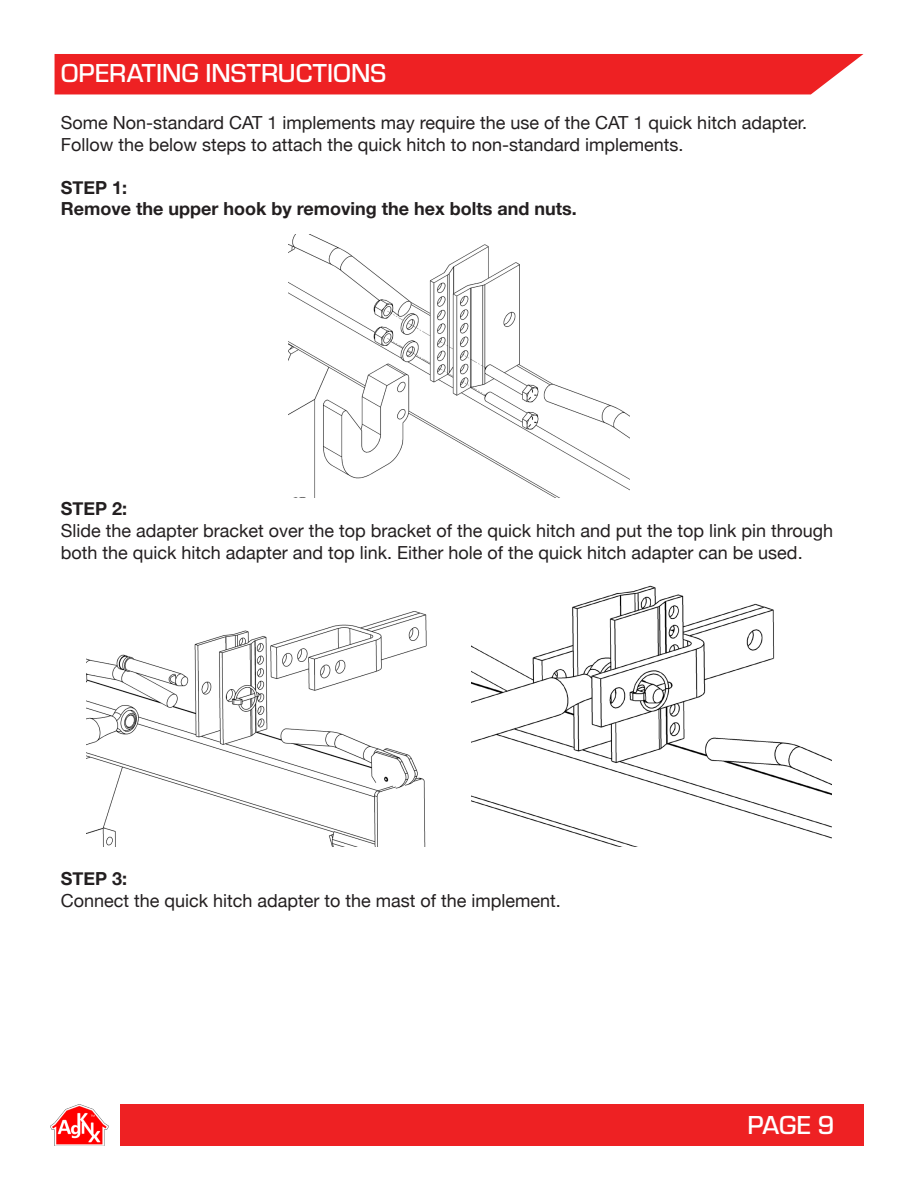
<style>
.page{position:relative;width:918px;height:1188px;background:#fff}
.page>*{position:absolute;margin:0;border:0;box-sizing:border-box;transform-origin:0 0}
.t1{font:500 27px "Eurostile";color:#fff}
.Body{font:18px/21.6px "Helvetica Neue";color:#231f20}
.Body-2{font:700 18px "Helvetica Neue";color:#231f20}
.Section{font:700 18px "Helvetica Neue";color:#231f20}
</style>
<div class="page">
<div style="left:55px;top:54px;width:808px;height:40px;background:#ee2123"></div>
<div style="left:120px;top:1105px;width:744px;height:41px;background:#ee2123"></div>
<img style="left:51px;top:1105px;width:57px;height:41px">
<img style="left:288px;top:234px;width:342px;height:264px">
<img style="left:87px;top:611px;width:340px;height:236px">
<img style="left:471px;top:585px;width:360px;height:262px">
<h1 class="t1" style="left:61px;top:54px;width:327px">OPERATING INSTRUCTIONS</h1>
<p class="Body" style="left:61px;top:113px;width:748px">Some Non-standard CAT 1 implements may require the use of the CAT 1 quick hitch adapter.<br>Follow the below steps to attach the quick hitch to non-standard implements.</p>
<h3 class="Section" style="left:61px;top:173px;width:68px">STEP 1:</h3>
<p class="Body-2" style="left:61px;top:195px;width:518px">Remove the upper hook by removing the hex bolts and nuts.</p>
<h3 class="Section" style="left:61px;top:495px;width:68px">STEP 2:</h3>
<p class="Body" style="left:61px;top:521px;width:774px">Slide the adapter bracket over the top bracket of the quick hitch and put the top link pin through both the quick hitch adapter and top link. Either hole of the quick hitch adapter can be used.</p>
<h3 class="Section" style="left:61px;top:865px;width:68px">STEP 3:</h3>
<p class="Body" style="left:61px;top:891px;width:502px">Connect the quick hitch adapter to the mast of the implement.</p>
<h1 class="t1" style="left:747px;top:1106px;width:89px">PAGE 9</h1>
</div>
